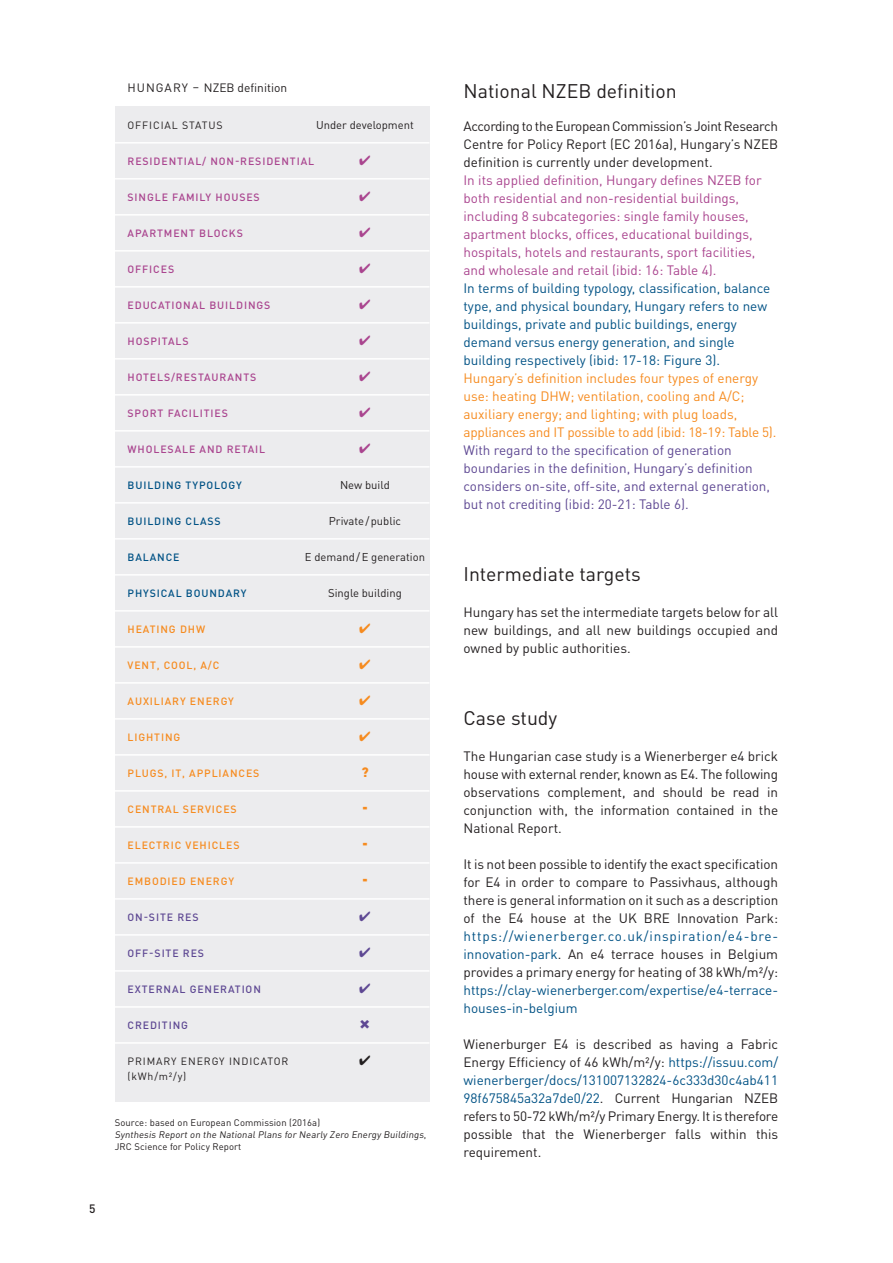
<style>
.page{position:relative;width:893px;height:1263px;background:#fff}
.page>*{position:absolute;margin:0;border:0;box-sizing:border-box;transform-origin:0 0}
.Zwischenüberschrift{font:19.5px "DIN Pro";color:#231f20}
.Copy{font:13.5px/18px "DIN Pro";color:#231f20;text-align:justify}
.Copy-2{font:13.5px/18px "DIN Pro";color:#aa458f}
.Copy-3{font:13.5px/18px "DIN Pro";color:#005285}
.Copy-4{font:13.5px/18px "DIN Pro";color:#f68b1f}
.Copy-5{font:13.5px/18px "DIN Pro";color:#5e4893}
.Zwischenüberschrift-2{font:900 13.5px "DIN Pro";color:#f68b1f}
.Zwischenüberschrift-3{font:12px "DIN Pro";color:#231f20}
.Copy_Einzüge{font:500 12px "DIN Pro";color:#231f20}
.Zwischenüberschrift-4{font:11.25px "DIN Pro";color:#231f20}
.Zwischenüberschrift-5{font:500 10.5px "DIN Pro";letter-spacing:.085em;color:#aa458f}
.Zwischenüberschrift-6{font:500 10.5px "DIN Pro";letter-spacing:.085em;color:#f68b1f}
.Zwischenüberschrift-7{font:500 10.5px "DIN Pro";letter-spacing:.085em;color:#005285}
.Zwischenüberschrift-8{font:500 10.5px "DIN Pro";letter-spacing:.085em;color:#5e4893}
.Zwischenüberschrift-9{font:10.5px/15px "DIN Pro";letter-spacing:.085em;color:#231f20}
.Source{font:9.45px/12px "DIN Pro";letter-spacing:.01em;color:#231f20}
.s1{color:#005285}
</style>
<div class="page">
<div style="left:115px;top:107px;width:314px;height:995px;background:#ececee"></div>
<hr style="left:115px;top:142px;width:314px;height:2px;background:#fff">
<hr style="left:115px;top:178px;width:314px;height:2px;background:#fff">
<hr style="left:115px;top:214px;width:314px;height:2px;background:#fff">
<hr style="left:115px;top:250px;width:314px;height:2px;background:#fff">
<hr style="left:115px;top:286px;width:314px;height:2px;background:#fff">
<hr style="left:115px;top:322px;width:314px;height:2px;background:#fff">
<hr style="left:115px;top:358px;width:314px;height:2px;background:#fff">
<hr style="left:115px;top:394px;width:314px;height:2px;background:#fff">
<hr style="left:115px;top:430px;width:314px;height:2px;background:#fff">
<hr style="left:115px;top:466px;width:314px;height:2px;background:#fff">
<hr style="left:115px;top:502px;width:314px;height:2px;background:#fff">
<hr style="left:115px;top:538px;width:314px;height:2px;background:#fff">
<hr style="left:115px;top:574px;width:314px;height:2px;background:#fff">
<hr style="left:115px;top:610px;width:314px;height:2px;background:#fff">
<hr style="left:115px;top:646px;width:314px;height:2px;background:#fff">
<hr style="left:115px;top:682px;width:314px;height:2px;background:#fff">
<hr style="left:115px;top:718px;width:314px;height:2px;background:#fff">
<hr style="left:115px;top:754px;width:314px;height:2px;background:#fff">
<hr style="left:115px;top:790px;width:314px;height:2px;background:#fff">
<hr style="left:115px;top:826px;width:314px;height:2px;background:#fff">
<hr style="left:115px;top:862px;width:314px;height:2px;background:#fff">
<hr style="left:115px;top:898px;width:314px;height:2px;background:#fff">
<hr style="left:115px;top:934px;width:314px;height:2px;background:#fff">
<hr style="left:115px;top:970px;width:314px;height:2px;background:#fff">
<hr style="left:115px;top:1006px;width:314px;height:2px;background:#fff">
<hr style="left:115px;top:1042px;width:314px;height:2px;background:#fff">
<p class="Zwischenüberschrift-3" style="left:128px;top:80px;width:161px">HUNGARY – NZEB definition</p>
<p class="Zwischenüberschrift-9" style="left:128px;top:117px;width:97px">OFFICIAL STATUS</p>
<p class="Zwischenüberschrift-5" style="left:128px;top:154px;width:188px">RESIDENTIAL/ NON-RESIDENTIAL</p>
<p class="Zwischenüberschrift-5" style="left:128px;top:190px;width:134px">SINGLE FAMILY HOUSES</p>
<p class="Zwischenüberschrift-5" style="left:128px;top:226px;width:117px">APARTMENT BLOCKS</p>
<p class="Zwischenüberschrift-5" style="left:128px;top:262px;width:48px">OFFICES</p>
<p class="Zwischenüberschrift-5" style="left:128px;top:298px;width:144px">EDUCATIONAL BUILDINGS</p>
<p class="Zwischenüberschrift-5" style="left:128px;top:334px;width:63px">HOSPITALS</p>
<p class="Zwischenüberschrift-5" style="left:128px;top:370px;width:130px">HOTELS/RESTAURANTS</p>
<p class="Zwischenüberschrift-5" style="left:128px;top:406px;width:102px">SPORT FACILITIES</p>
<p class="Zwischenüberschrift-5" style="left:128px;top:442px;width:139px">WHOLESALE AND RETAIL</p>
<p class="Zwischenüberschrift-7" style="left:128px;top:478px;width:116px">BUILDING TYPOLOGY</p>
<p class="Zwischenüberschrift-7" style="left:128px;top:514px;width:95px">BUILDING CLASS</p>
<p class="Zwischenüberschrift-7" style="left:128px;top:550px;width:53px">BALANCE</p>
<p class="Zwischenüberschrift-7" style="left:128px;top:586px;width:121px">PHYSICAL BOUNDARY</p>
<p class="Zwischenüberschrift-6" style="left:128px;top:622px;width:79px">HEATING DHW</p>
<p class="Zwischenüberschrift-6" style="left:128px;top:658px;width:93px">VENT, COOL, A/C</p>
<p class="Zwischenüberschrift-6" style="left:128px;top:694px;width:108px">AUXILIARY ENERGY</p>
<p class="Zwischenüberschrift-6" style="left:128px;top:730px;width:54px">LIGHTING</p>
<p class="Zwischenüberschrift-6" style="left:128px;top:766px;width:133px">PLUGS, IT, APPLIANCES</p>
<p class="Zwischenüberschrift-6" style="left:128px;top:802px;width:111px">CENTRAL SERVICES</p>
<p class="Zwischenüberschrift-6" style="left:128px;top:838px;width:113px">ELECTRIC VEHICLES</p>
<p class="Zwischenüberschrift-6" style="left:128px;top:874px;width:108px">EMBODIED ENERGY</p>
<p class="Zwischenüberschrift-8" style="left:128px;top:910px;width:72px">ON-SITE RES</p>
<p class="Zwischenüberschrift-8" style="left:128px;top:946px;width:78px">OFF-SITE RES</p>
<p class="Zwischenüberschrift-8" style="left:128px;top:982px;width:135px">EXTERNAL GENERATION</p>
<p class="Zwischenüberschrift-8" style="left:128px;top:1018px;width:62px">CREDITING</p>
<p class="Zwischenüberschrift-9" style="left:128px;top:1053px;width:162px">PRIMARY ENERGY INDICATOR (kWh/m²/y)</p>
<p class="Zwischenüberschrift-4" style="left:316px;top:118px;width:99px">Under development</p>
<p class="Zwischenüberschrift-4" style="left:340px;top:478px;width:51px">New build</p>
<p class="Zwischenüberschrift-4" style="left:329px;top:514px;width:74px">Private/public</p>
<p class="Zwischenüberschrift-4" style="left:305px;top:550px;width:122px">E demand/E generation</p>
<p class="Zwischenüberschrift-4" style="left:328px;top:586px;width:75px">Single building</p>
<p class="Zwischenüberschrift-2" style="left:361px;top:763px;width:9px">?</p>
<p class="Source" style="left:115px;top:1116px;width:313px">Source: based on European Commission (2016a)<br>Synthesis Report on the National Plans for Nearly Zero Energy Buildings,<br>JRC Science for Policy Report</p>
<p class="Copy_Einzüge" style="left:89px;top:1200px;width:8px">5</p>
<p class="Zwischenüberschrift" style="left:463px;top:78px;width:215px">National NZEB definition</p>
<p class="Copy" style="left:463px;top:116px;width:316px">According to the European Commission’s Joint Research Centre for Policy Report (EC 2016a), Hungary’s NZEB definition is currently under development.</p>
<p class="Copy-2" style="left:463px;top:170px;width:300px">In its applied definition, Hungary defines NZEB for both residential and non-residential buildings, including 8 subcategories: single family houses, apartment blocks, offices, educational buildings, hospitals, hotels and restaurants, sport facilities, and wholesale and retail (ibid: 16: Table 4).</p>
<p class="Copy-3" style="left:463px;top:278px;width:308px">In terms of building typology, classification, balance type, and physical boundary, Hungary refers to new buildings, private and public buildings, energy demand versus energy generation, and single building respectively (ibid: 17-18: Figure 3).</p>
<p class="Copy-4" style="left:463px;top:368px;width:314px">Hungary’s definition includes four types of energy use: heating DHW; ventilation, cooling and A/C; auxiliary energy; and lighting; with plug loads, appliances and IT possible to add (ibid: 18-19: Table 5).</p>
<p class="Copy-5" style="left:463px;top:440px;width:308px">With regard to the specification of generation boundaries in the definition, Hungary’s definition considers on-site, off-site, and external generation, but not crediting (ibid: 20-21: Table 6).</p>
<p class="Zwischenüberschrift" style="left:463px;top:560px;width:179px">Intermediate targets</p>
<p class="Copy" style="left:463px;top:602px;width:316px">Hungary has set the intermediate targets below for all new buildings, and all new buildings occupied and owned by public authorities.</p>
<p class="Zwischenüberschrift" style="left:463px;top:704px;width:95px">Case study</p>
<p class="Copy" style="left:463px;top:746px;width:316px">The Hungarian case study is a Wienerberger e4 brick house with external render, known as E4. The following observations complement, and should be read in conjunction with, the information contained in the National Report.</p>
<p class="Copy" style="left:463px;top:854px;width:316px">It is not been possible to identify the exact specification for E4 in order to compare to Passivhaus, although there is general information on it such as a description of the E4 house at the UK BRE Innovation Park: <span class="s1">https://wienerberger.co.uk/inspiration/e4-bre&shy;innovation-park</span>. An e4 terrace houses in Belgium provides a primary energy for heating of 38 kWh/m²/y: <span class="s1">https://clay-wienerberger.com/expertise/e4-terrace&shy;houses-in-belgium</span></p>
<p class="Copy" style="left:463px;top:1034px;width:316px">Wienerburger E4 is described as having a Fabric Energy Efficiency of 46 kWh/m²/y: <span class="s1">https://issuu.com/ wienerberger/docs/131007132824-6c333d30c4ab411<br>98f675845a32a7de0/22</span>. Current Hungarian NZEB refers to 50-72 kWh/m²/y Primary Energy. It is therefore possible that the Wienerberger falls within this requirement.</p>
</div>
